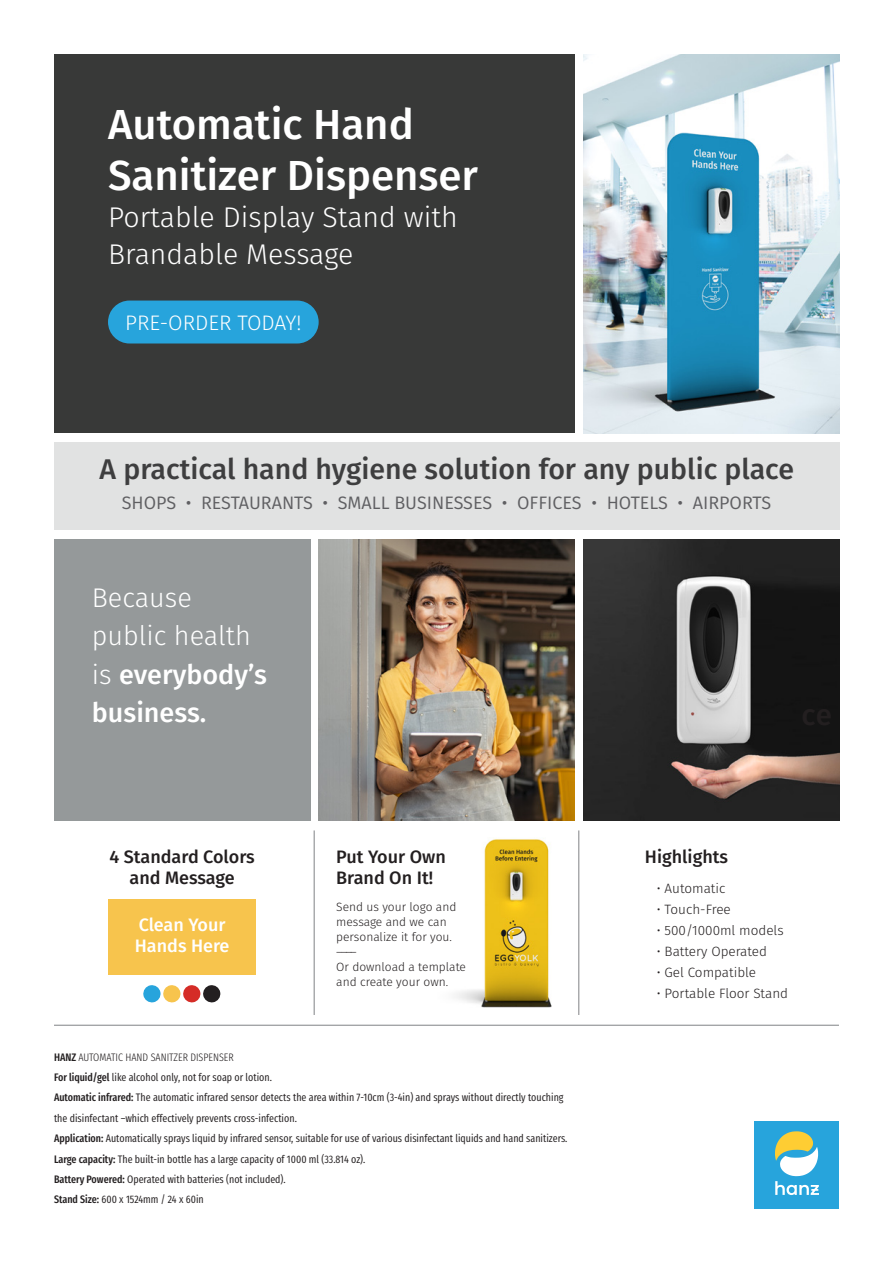
<style>
.page{position:relative;width:893px;height:1263px;background:#fff}
.page>*{position:absolute;margin:0;border:0;box-sizing:border-box;transform-origin:0 0}
.t1{font:500 42px "Fira Sans";color:#fff}
.t2{font:500 28.5px "Fira Sans";color:#3e3e3f}
.t3{font:300 28.5px "Fira Sans";color:#fff}
.t4{font:500 27px/38.4px "Fira Sans";color:#fff}
.t5{font:300 27px "Fira Sans";color:#fff}
.t6{font:300 21px "Fira Sans";color:#fff}
.t7{font:18px "Fira Sans";color:#5f5f62}
.t8{font:500 18px "Fira Sans";color:#231f20}
.t9{font:500 18px "Fira Sans";color:#fff}
.t10{font:300 13.5px "Fira Sans";color:#231f20}
.t11{font:300 12px/15px "Fira Sans";color:#231f20}
.t12{font:10.8px/20.4px "Fira Sans Compressed";color:#231f20}
.t13{font:300 10.8px "Fira Sans Compressed";color:#231f20}
.s1{font-weight:300}
.s2{font-weight:500}
</style>
<div class="page">
<div style="left:54px;top:442px;width:786px;height:88px;background:#e1e2e2"></div>
<img style="left:456px;top:839px;width:96px;height:168px">
<div style="left:54px;top:54px;width:520px;height:379px;background:#383938"></div>
<img style="left:583px;top:54px;width:257px;height:379px">
<div style="left:54px;top:539px;width:256px;height:282px;background:#95999a"></div>
<img style="left:319px;top:539px;width:255px;height:282px">
<img style="left:583px;top:539px;width:257px;height:282px">
<hr style="left:54px;top:1025px;width:785px;height:1px;background:#808285">
<div style="left:109px;top:900px;width:147px;height:75px;background:#f7c44d"></div>
<svg style="left:143px;top:985px;width:78px;height:18px"></svg>
<div style="left:108px;top:301px;width:211px;height:42px;background:#27a4dc;border-radius:21px"></div>
<hr style="left:314px;top:830px;width:1px;height:185px;background:#808285">
<hr style="left:579px;top:830px;width:1px;height:185px;background:#808285">
<div style="left:754px;top:1122px;width:85px;height:87px;background:#27a4dc"></div>
<svg style="left:775px;top:1131px;width:44px;height:64px"></svg>
<p class="t1" style="left:108px;top:91px;width:307px">Automatic Hand</p>
<p class="t1" style="left:108px;top:141px;width:372px">Sanitizer Dispenser</p>
<p class="t3" style="left:108px;top:197px;width:351px">Portable Display Stand with</p>
<p class="t3" style="left:108px;top:234px;width:247px">Brandable Message</p>
<p class="t6" style="left:125px;top:308px;width:178px">PRE-ORDER TODAY!</p>
<p class="t2" style="left:100px;top:446px;width:696px">A practical hand hygiene solution for any public place</p>
<p class="t7" style="left:122px;top:489px;width:651px">SHOPS • RESTAURANTS • SMALL BUSINESSES • OFFICES • HOTELS • AIRPORTS</p>
<p class="t5" style="left:92px;top:578px;width:102px">Because</p>
<p class="t5" style="left:92px;top:617px;width:160px">public health</p>
<p class="t4" style="left:92px;top:653px;width:177px"><span class="s1">is</span> everybody’s business.</p>
<p class="t8" style="left:109px;top:842px;width:147px">4 Standard Colors</p>
<p class="t8" style="left:130px;top:863px;width:107px">and Message</p>
<p class="t9" style="left:139px;top:910px;width:88px">Clean Your</p>
<p class="t9" style="left:135px;top:932px;width:96px">Hands Here</p>
<p class="t8" style="left:336px;top:842px;width:111px">Put Your Own</p>
<p class="t8" style="left:336px;top:863px;width:98px">Brand On It!</p>
<p class="t11" style="left:336px;top:899px;width:122px">Send us your logo and message and we can</p>
<p class="t11" style="left:336px;top:929px;width:117px">personalize it for you.</p>
<p class="t11" style="left:336px;top:944px;width:22px">––––</p>
<p class="t11" style="left:336px;top:959px;width:131px">Or download a template</p>
<p class="t11" style="left:336px;top:974px;width:113px">and create your own.</p>
<p class="t13" style="left:54px;top:1049px;width:181px"><span class="s2">HANZ</span> AUTOMATIC HAND SANITZER DISPENSER</p>
<p class="t12" style="left:54px;top:1067px;width:219px"><span class="s2">For liquid/gel</span> like alcohol only, not for soap or lotion.</p>
<p class="t12" style="left:54px;top:1087px;width:511px"><span class="s2">Automatic infrared:</span> The automatic infrared sensor detects the area within 7-10cm (3-4in) and sprays without directly touching the disinfectant –which effectively prevents cross-infection.</p>
<p class="t12" style="left:54px;top:1128px;width:515px"><span class="s2">Application:</span> Automatically sprays liquid by infrared sensor, suitable for use of various disinfectant liquids and hand sanitizers.</p>
<p class="t12" style="left:54px;top:1148px;width:313px"><span class="s2">Large capacity:</span> The built-in bottle has a large capacity of 1000 ml (33.814 oz).</p>
<p class="t12" style="left:54px;top:1169px;width:233px"><span class="s2">Battery Powered:</span> Operated with batteries (not included).</p>
<p class="t12" style="left:54px;top:1189px;width:151px"><span class="s2">Stand Size:</span> 600 x 1524mm / 24 x 60in</p>
<p class="t8" style="left:645px;top:842px;width:85px">Highlights</p>
<p class="t10" style="left:657px;top:879px;width:70px">• Automatic</p>
<p class="t10" style="left:657px;top:900px;width:75px">• Touch-Free</p>
<p class="t10" style="left:657px;top:921px;width:128px">• 500/1000ml models</p>
<p class="t10" style="left:657px;top:942px;width:112px">• Battery Operated</p>
<p class="t10" style="left:657px;top:963px;width:101px">• Gel Compatible</p>
<p class="t10" style="left:657px;top:984px;width:133px">• Portable Floor Stand</p>
</div>
